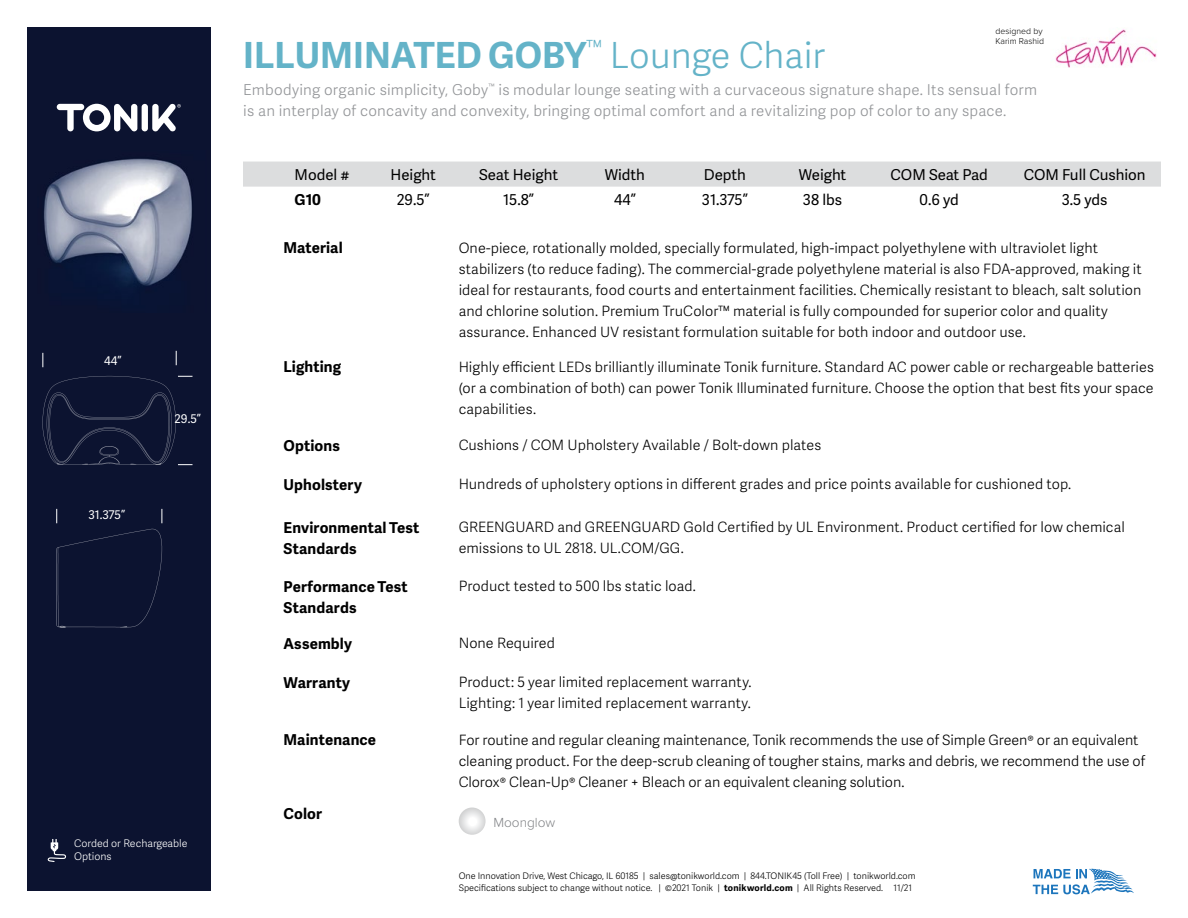
<style>
.page{position:relative;width:1188px;height:918px;background:#fff}
.page>*{position:absolute;margin:0;border:0;box-sizing:border-box;transform-origin:0 0}
.t1{font:700 36px "Adelle Sans";color:#64b3c8}
.t2{font:300 15px/21px "Adelle Sans";letter-spacing:.015em;color:#939598}
.t3{font:700 15px/21px "Adelle Sans";letter-spacing:.01em;color:#000}
.t4{font:15px "Adelle Sans";color:#000}
.t5{font:300 14.25px/21px "Adelle Sans";letter-spacing:.005em;color:#000}
.t6{font:300 13.65px "Proxima Nova";color:#808285}
.t7{font:12px "Adelle Sans";color:#fff}
.t8{font:300 10.5px/13.5px "Adelle Sans";color:#fff}
.t9{font:300 9px/12px "Adelle Sans";color:#000}
.t10{font:300 8.7px/10.5px "Proxima Nova";color:#000}
.s1{font-weight:300}
.s2{font-weight:700}
</style>
<div class="page">
<svg style="left:1033px;top:869px;width:101px;height:25px"></svg>
<div style="left:27px;top:27px;width:184px;height:864px;background:#0c1330"></div>
<div style="left:142px;top:104px;width:6px;height:27px;background:#fff;border-radius:3px"></div>
<svg style="left:57px;top:104px;width:80px;height:27px"></svg>
<svg style="left:152px;top:104px;width:29px;height:27px"></svg>
<img style="left:1055px;top:29px;width:102px;height:38px">
<svg style="left:459px;top:807px;width:27px;height:28px"></svg>
<svg style="left:48px;top:839px;width:18px;height:23px"></svg>
<img style="left:44px;top:158px;width:148px;height:132px">
<svg style="left:56px;top:529px;width:106px;height:99px"></svg>
<svg style="left:42px;top:353px;width:1px;height:14px"></svg>
<svg style="left:176px;top:351px;width:1px;height:14px"></svg>
<svg style="left:42px;top:376px;width:151px;height:89px"></svg>
<svg style="left:56px;top:509px;width:1px;height:14px"></svg>
<svg style="left:162px;top:509px;width:1px;height:14px"></svg>
<div style="left:243px;top:162px;width:918px;height:25px;background:#dcddde"></div>
<p class="t7" style="left:104px;top:352px;width:19px">44”</p>
<p class="t7" style="left:88px;top:506px;width:38px">31.375”</p>
<p class="t7" style="left:175px;top:410px;width:28px">29.5”</p>
<p class="t8" style="left:74px;top:836px;width:115px">Corded or Rechargeable<br>Options</p>
<h1 class="t1" style="left:243px;top:28px;width:583px">ILLUMINATED GOBY<sup>™</sup> <span class="s1">Lounge Chair</span></h1>
<p class="t10" style="left:996px;top:25px;width:50px">designed by<br>Karim Rashid</p>
<p class="t2" style="left:243px;top:78px;width:795px">Embodying organic simplicity, Goby<sup>™</sup> is modular lounge seating with a curvaceous signature shape. Its sensual form is an interplay of concavity and convexity, bringing optimal comfort and a revitalizing pop of color to any space.</p>
<p class="t4" style="left:295px;top:164px;width:57px">Model #</p>
<p class="t4" style="left:391px;top:164px;width:47px">Height</p>
<p class="t4" style="left:479px;top:164px;width:80px">Seat Height</p>
<p class="t4" style="left:605px;top:164px;width:42px">Width</p>
<p class="t4" style="left:704px;top:164px;width:44px">Depth</p>
<p class="t4" style="left:799px;top:164px;width:49px">Weight</p>
<p class="t4" style="left:891px;top:164px;width:99px">COM Seat Pad</p>
<p class="t4" style="left:1024px;top:164px;width:123px">COM Full Cushion</p>
<p class="t3" style="left:295px;top:188px;width:28px">G10</p>
<p class="t4" style="left:397px;top:189px;width:34px">29.5”</p>
<p class="t4" style="left:503px;top:189px;width:32px">15.8”</p>
<p class="t4" style="left:614px;top:189px;width:23px">44”</p>
<p class="t4" style="left:702px;top:189px;width:47px">31.375”</p>
<p class="t4" style="left:803px;top:189px;width:41px">38 lbs</p>
<p class="t4" style="left:920px;top:189px;width:41px">0.6 yd</p>
<p class="t4" style="left:1062px;top:189px;width:47px">3.5 yds</p>
<p class="t3" style="left:284px;top:237px;width:61px">Material</p>
<p class="t3" style="left:284px;top:356px;width:59px">Lighting</p>
<p class="t5" style="left:459px;top:237px;width:685px">One-piece, rotationally molded, specially formulated, high-impact polyethylene with ultraviolet light stabilizers (to reduce fading). The commercial-grade polyethylene material is also FDA-approved, making it ideal for restaurants, food courts and entertainment facilities. Chemically resistant to bleach, salt solution and chlorine solution. Premium TruColor™ material is fully compounded for superior color and quality assurance. Enhanced UV resistant formulation suitable for both indoor and outdoor use.</p>
<p class="t5" style="left:459px;top:356px;width:697px;text-align:justify">Highly efficient LEDs brilliantly illuminate Tonik furniture. Standard AC power cable or rechargeable batteries (or a combination of both) can power Tonik Illuminated furniture. Choose the option that best fits your space capabilities.</p>
<p class="t3" style="left:284px;top:435px;width:58px">Options</p>
<p class="t5" style="left:459px;top:434px;width:364px">Cushions / COM Upholstery Available / Bolt-down plates</p>
<p class="t3" style="left:284px;top:474px;width:80px">Upholstery</p>
<p class="t5" style="left:459px;top:473px;width:614px">Hundreds of upholstery options in different grades and price points available for cushioned top.</p>
<p class="t3" style="left:284px;top:516px;width:137px">Environmental Test<br>Standards</p>
<p class="t3" style="left:284px;top:576px;width:126px">Performance Test<br>Standards</p>
<p class="t5" style="left:459px;top:516px;width:668px">GREENGUARD and GREENGUARD Gold Certified by UL Environment. Product certified for low chemical emissions to UL 2818. UL.COM/GG.</p>
<p class="t5" style="left:459px;top:575px;width:239px">Product tested to 500 lbs static load.</p>
<p class="t3" style="left:284px;top:632px;width:70px">Assembly</p>
<p class="t5" style="left:459px;top:632px;width:98px">None Required</p>
<p class="t5" style="left:459px;top:671px;width:294px">Product: 5 year limited replacement warranty.<br>Lighting: 1 year limited replacement warranty.</p>
<p class="t3" style="left:284px;top:671px;width:68px">Warranty</p>
<p class="t3" style="left:284px;top:729px;width:94px">Maintenance</p>
<p class="t3" style="left:284px;top:802px;width:40px">Color</p>
<p class="t5" style="left:459px;top:729px;width:688px">For routine and regular cleaning maintenance, Tonik recommends the use of Simple Green® or an equivalent cleaning product. For the deep-scrub cleaning of tougher stains, marks and debris, we recommend the use of<br>Clorox® Clean-Up® Cleaner + Bleach or an equivalent cleaning solution.</p>
<p class="t6" style="left:493px;top:812px;width:64px">Moonglow</p>
<p class="t9" style="left:459px;top:869px;width:458px">One Innovation Drive, West Chicago, IL 60185 | sales@tonikworld.com | 844.TONIK45 (Toll Free) | tonikworld.com<br>Specifications subject to change without notice. | ©2021 Tonik | <span class="s2">tonikworld.com</span> | All Rights Reserved. 11/21</p>
</div>
